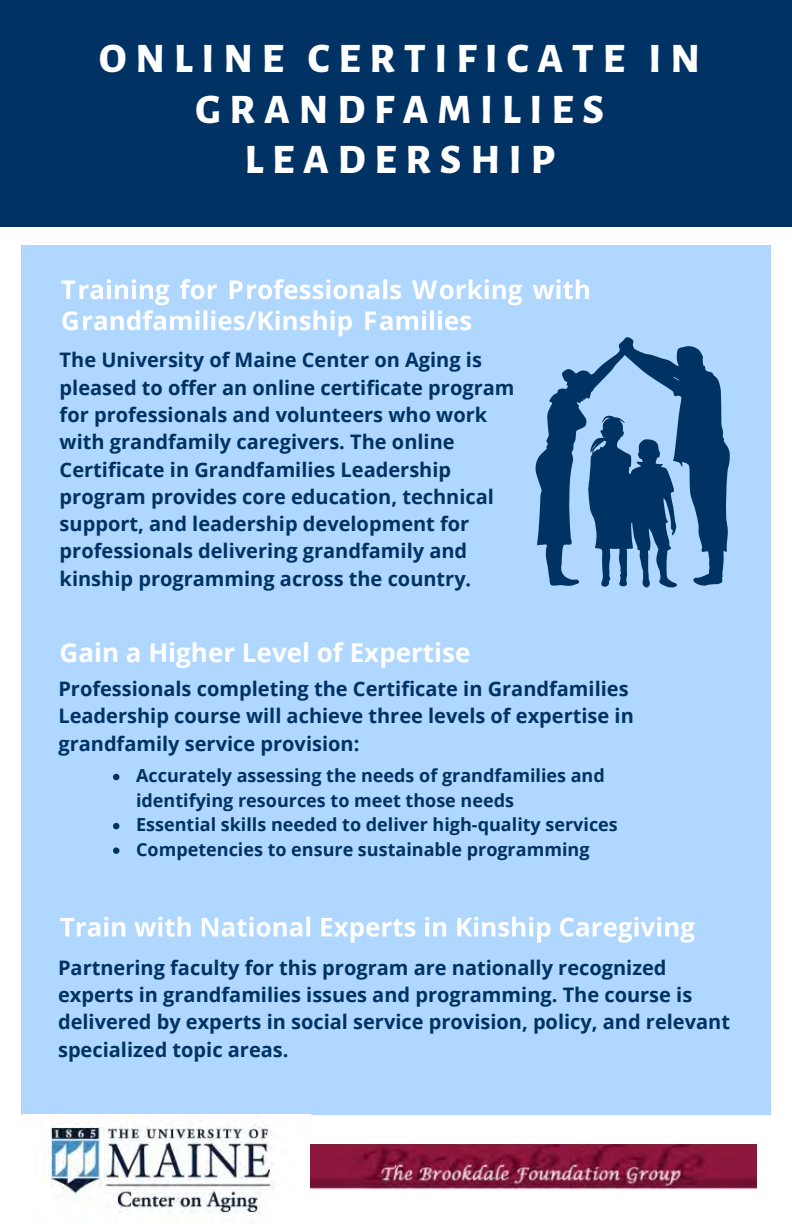
<style>
.page{position:relative;width:792px;height:1224px;background:#fff}
.page>*{position:absolute;margin:0;border:0;box-sizing:border-box;transform-origin:0 0}
.t1{font:800 42.2px/50.8px "Alegreya Sans SC";color:#fff;text-align:center}
.t2{font:700 26px "Open Sans";color:#fff}
.t3{font:700 20px/27.2px "Open Sans";color:#003263}
.t4{font:700 18px/24.6px "Open Sans";color:#003263}
</style>
<div class="page">
<div style="left:0;top:0;width:791px;height:226px;background:#003263"></div>
<div style="left:21px;top:246px;width:750px;height:869px;background:#b0d7ff"></div>
<svg style="left:113px;top:774px;width:6px;height:6px"></svg>
<svg style="left:113px;top:823px;width:6px;height:6px"></svg>
<div style="left:113px;top:847px;width:6px;height:7px;background:#003263;border-radius:50%"></div>
<img style="left:22px;top:1114px;width:288px;height:102px">
<img style="left:311px;top:1145px;width:445px;height:43px">
<svg style="left:535px;top:337px;width:195px;height:249px"></svg>
<svg style="left:533px;top:279px;width:56px;height:20px"></svg>
<svg style="left:61px;top:279px;width:461px;height:57px"></svg>
<svg style="left:466px;top:583px;width:4px;height:4px"></svg>
<svg style="left:60px;top:917px;width:635px;height:26px"></svg>
<h1 class="t1" style="left:99px;top:30px;width:602px">O N L I N E C E R T I F I C A T E I N<br>G R A N D F A M I L I E S<br>L E A D E R S H I P</h1>
<p class="t3" style="left:60px;top:346px;width:456px">The University of Maine Center on Aging is pleased to offer an online certificate program for professionals and volunteers who work with grandfamily caregivers. The online Certificate in Grandfamilies Leadership program provides core education, technical support, and leadership development for professionals delivering grandfamily and kinship programming across the country</p>
<h2 class="t2" style="left:60px;top:634px;width:412px">Gain a Higher Level of Expertise</h2>
<p class="t3" style="left:58px;top:675px;width:577px">Professionals completing the Certificate in Grandfamilies<br>Leadership course will achieve three levels of expertise in grandfamily service provision:</p>
<p class="t4" style="left:136px;top:763px;width:483px">Accurately assessing the needs of grandfamilies and identifying resources to meet those needs<br>Essential skills needed to deliver high-quality services Competencies to ensure sustainable programming</p>
<p class="t3" style="left:58px;top:953px;width:674px">Partnering faculty for this program are nationally recognized experts in grandfamilies issues and programming. The course is delivered by experts in social service provision, policy, and relevant specialized topic areas.</p>
</div>
